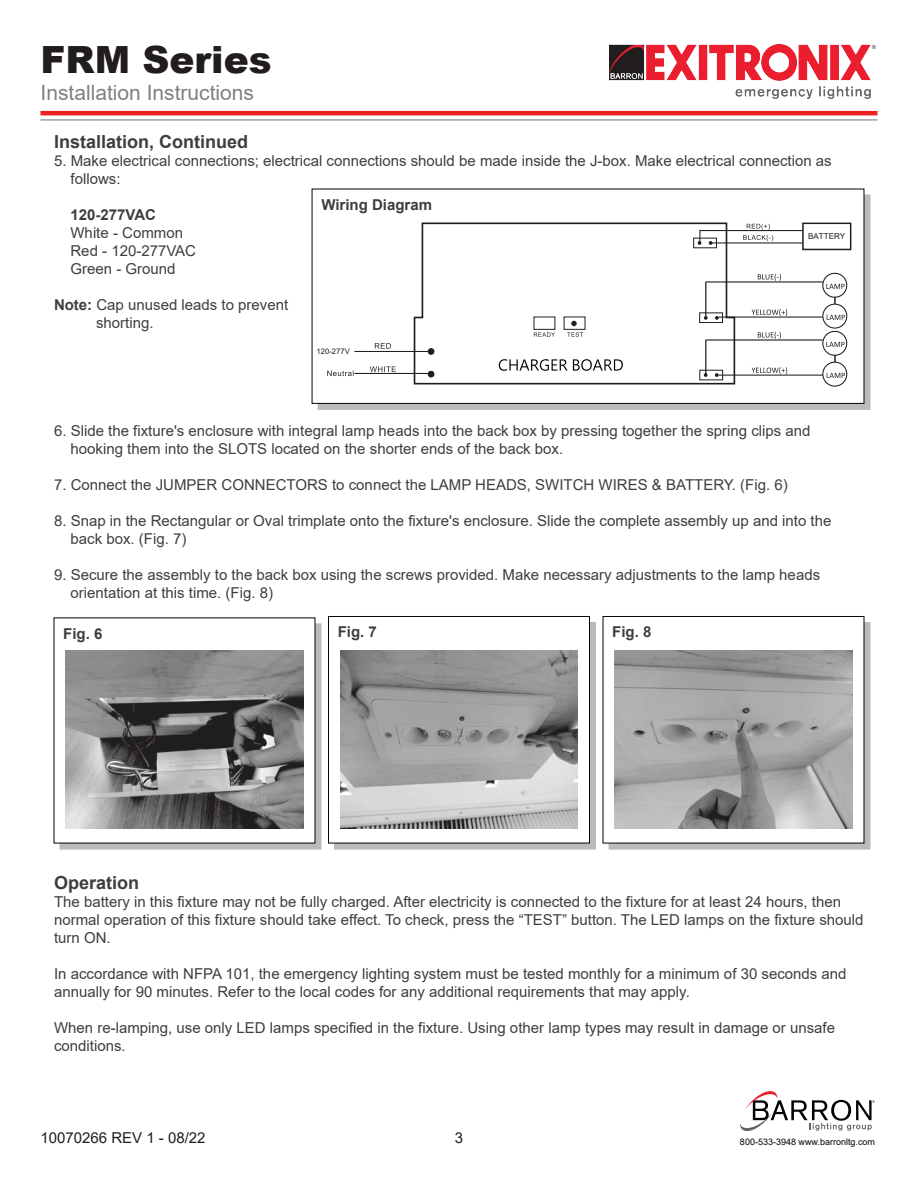
<style>
.page{position:relative;width:918px;height:1188px;background:#fff}
.page>*{position:absolute;margin:0;border:0;box-sizing:border-box;transform-origin:0 0}
.t1{font:900 37.5px "Arial";color:#211d1e}
.t2{font:21px "Arial";color:#808180}
.t3{font:700 18px "Arial";color:#3e3e3f}
.t4{font:15px/18px "Arial";color:#3e3e3f}
.t5{font:700 15px "Arial";color:#3e3e3f}
.t6{font:15px "Arial";color:#211d1e}
.t7{font:9px "Arial";color:#040503}
.t8{font:8.1px "Arial";color:#211d1e}
.t9{font:7.65px "Arial";color:#211d1e}
.s1{font-weight:700}
</style>
<div class="page">
<div style="left:60px;top:623px;width:262px;height:227px;background:linear-gradient(to right,#bcbbbb,#bcbbbb)"></div>
<div style="left:53px;top:617px;width:262px;height:227px;background:#fff"></div>
<div style="left:334px;top:622px;width:262px;height:228px;background:#bcbbbb"></div>
<div style="left:328px;top:616px;width:262px;height:228px;background:#fff;border:1px solid #040503"></div>
<div style="left:609px;top:622px;width:262px;height:228px;background:#bcbbbb"></div>
<div style="left:603px;top:616px;width:262px;height:228px;background:#fff"></div>
<img style="left:615px;top:650px;width:237px;height:178px">
<img style="left:340px;top:650px;width:238px;height:178px">
<div style="left:318px;top:195px;width:553px;height:215px;background:#bcbbbb"></div>
<div style="left:312px;top:188px;width:553px;height:216px;background:#fff;border:1px solid #040503"></div>
<hr style="left:706px;top:281px;width:117px;height:2px;background:#211d1e">
<div style="left:822px;top:304px;width:25px;height:25px;border:1px solid #211d1e;border-radius:50%"></div>
<div style="left:822px;top:273px;width:25px;height:25px;border:1px solid #211d1e;border-radius:50%"></div>
<svg style="left:827px;top:315px;width:18px;height:5px"></svg>
<svg style="left:758px;top:274px;width:23px;height:7px"></svg>
<svg style="left:752px;top:309px;width:35px;height:7px"></svg>
<svg style="left:826px;top:284px;width:19px;height:5px"></svg>
<hr style="left:718px;top:317px;width:105px;height:1px;background:#211d1e">
<hr style="left:354px;top:351px;width:76px;height:1px;background:#211d1e">
<hr style="left:354px;top:373px;width:76px;height:1px;background:#211d1e">
<svg style="left:375px;top:343px;width:16px;height:6px"></svg>
<svg style="left:370px;top:367px;width:26px;height:5px"></svg>
<svg style="left:327px;top:371px;width:27px;height:5px"></svg>
<svg style="left:743px;top:224px;width:30px;height:17px"></svg>
<hr style="left:700px;top:230px;width:103px;height:1px;background:#211d1e">
<hr style="left:711px;top:242px;width:92px;height:1px;background:#211d1e">
<svg style="left:413px;top:222px;width:323px;height:163px"></svg>
<svg style="left:834px;top:297px;width:2px;height:7px"></svg>
<div style="left:802px;top:223px;width:49px;height:27px;border:2px solid #211d1e"></div>
<hr style="left:706px;top:339px;width:117px;height:2px;background:#211d1e">
<div style="left:822px;top:362px;width:25px;height:25px;border:1px solid #211d1e;border-radius:50%"></div>
<div style="left:822px;top:331px;width:25px;height:25px;border:1px solid #211d1e;border-radius:50%"></div>
<svg style="left:827px;top:373px;width:18px;height:5px"></svg>
<svg style="left:758px;top:332px;width:23px;height:7px"></svg>
<svg style="left:752px;top:367px;width:35px;height:7px"></svg>
<svg style="left:826px;top:342px;width:19px;height:5px"></svg>
<hr style="left:718px;top:375px;width:105px;height:1px;background:#211d1e">
<hr style="left:705px;top:340px;width:1px;height:35px;background:#211d1e">
<svg style="left:834px;top:355px;width:2px;height:7px"></svg>
<svg style="left:715px;top:373px;width:4px;height:4px"></svg>
<svg style="left:499px;top:359px;width:124px;height:12px"></svg>
<img style="left:66px;top:650px;width:237px;height:178px">
<svg style="left:740px;top:1091px;width:135px;height:40px"></svg>
<hr style="left:40px;top:111px;width:838px;height:4px;background:#ee2123">
<img style="left:610px;top:45px;width:265px;height:54px">
<hr style="left:40px;top:119px;width:838px;height:1px;background:#808180">
<h1 class="t1" style="left:40px;top:32px;width:233px">FRM Series</h1>
<h2 class="t2" style="left:40px;top:78px;width:215px">Installation Instructions</h2>
<p class="t3" style="left:54px;top:129px;width:196px">Installation, Continued</p>
<p class="t4" style="left:70px;top:152px;width:763px;text-indent:-16px">5. Make electrical connections; electrical connections should be made inside the J-box. Make electrical connection as follows:</p>
<p class="t5" style="left:70px;top:204px;width:87px">120-277VAC</p>
<p class="t4" style="left:70px;top:224px;width:127px">White - Common<br>Red - 120-277VAC<br>Green - Ground</p>
<p class="t4" style="left:96px;top:296px;width:194px;text-indent:-42px"><span class="s1">Note:</span> Cap unused leads to prevent shorting.</p>
<p class="t5" style="left:321px;top:194px;width:112px">Wiring Diagram</p>
<p class="t8" style="left:808px;top:231px;width:39px">BATTERY</p>
<p class="t9" style="left:317px;top:346px;width:35px">120-277V</p>
<p class="t4" style="left:70px;top:422px;width:742px;text-indent:-16px">6. Slide the fixture's enclosure with integral lamp heads into the back box by pressing together the spring clips and hooking them into the SLOTS located on the shorter ends of the back box.</p>
<p class="t4" style="left:54px;top:476px;width:735px">7. Connect the JUMPER CONNECTORS to connect the LAMP HEADS, SWITCH WIRES &amp; BATTERY. (Fig. 6)</p>
<p class="t4" style="left:70px;top:512px;width:762px;text-indent:-16px">8. Snap in the Rectangular or Oval trimplate onto the fixture's enclosure. Slide the complete assembly up and into the back box. (Fig. 7)</p>
<p class="t4" style="left:70px;top:566px;width:751px;text-indent:-16px">9. Secure the assembly to the back box using the screws provided. Make necessary adjustments to the lamp heads orientation at this time. (Fig. 8)</p>
<p class="t5" style="left:63px;top:623px;width:41px">Fig. 6</p>
<p class="t5" style="left:338px;top:621px;width:41px">Fig. 7</p>
<p class="t5" style="left:612px;top:621px;width:41px">Fig. 8</p>
<p class="t3" style="left:54px;top:870px;width:87px">Operation</p>
<p class="t4" style="left:54px;top:893px;width:811px">The battery in this fixture may not be fully charged. After electricity is connected to the fixture for at least 24 hours, then normal operation of this fixture should take effect. To check, press the “TEST” button. The LED lamps on the fixture should turn ON.</p>
<p class="t4" style="left:54px;top:965px;width:794px">In accordance with NFPA 101, the emergency lighting system must be tested monthly for a minimum of 30 seconds and annually for 90 minutes. Refer to the local codes for any additional requirements that may apply.</p>
<p class="t4" style="left:54px;top:1019px;width:783px">When re-lamping, use only LED lamps specified in the fixture. Using other lamp types may result in damage or unsafe conditions.</p>
<p class="t6" style="left:40px;top:1127px;width:167px">10070266 REV 1 - 08/22</p>
<p class="t6" style="left:455px;top:1127px;width:10px">3</p>
<p class="t7" style="left:740px;top:1135px;width:137px">800-533-3948 www.barronltg.com</p>
</div>
